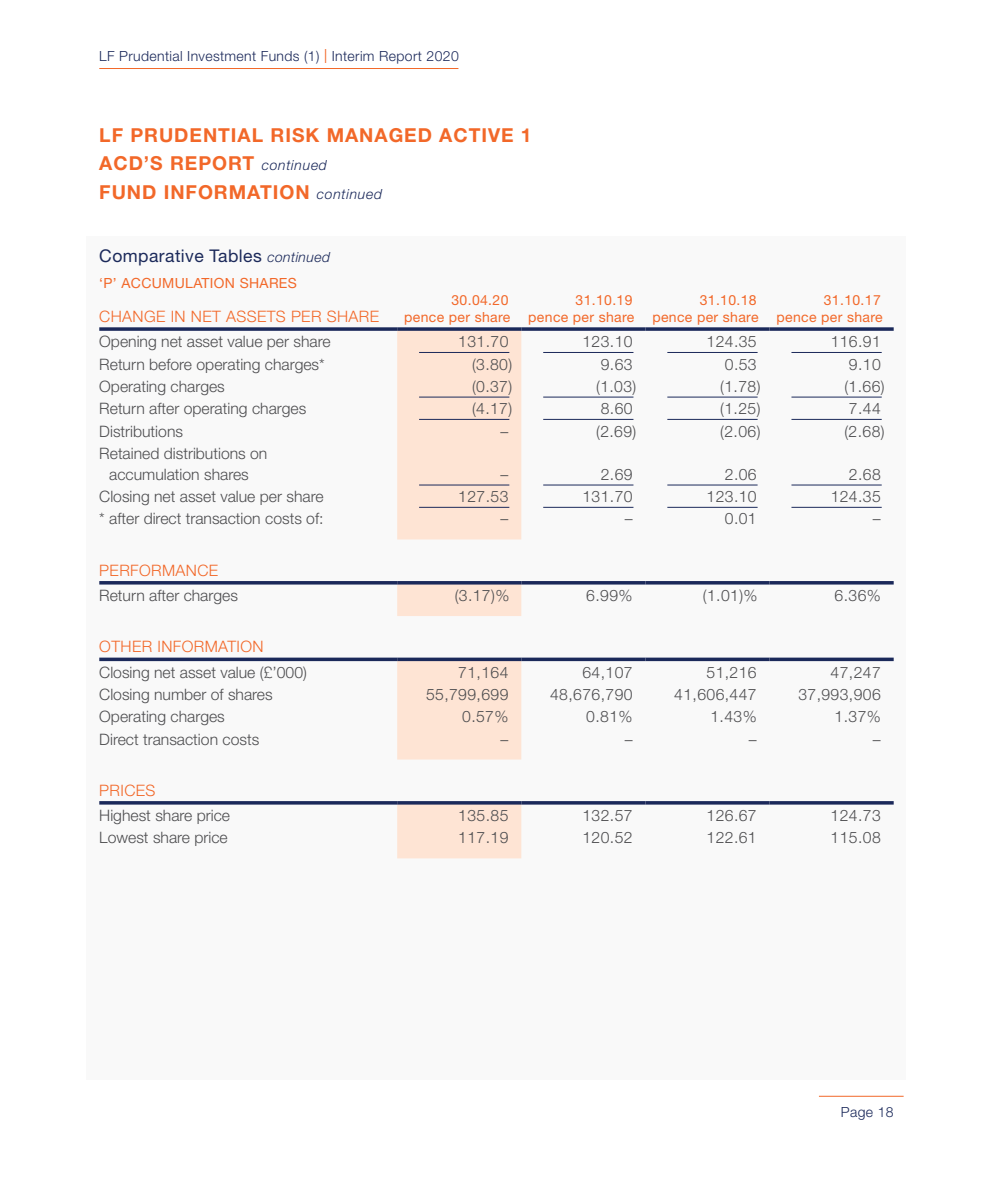
<style>
.page{position:relative;width:993px;height:1191px;background:#fff}
.page>*{position:absolute;margin:0;border:0;box-sizing:border-box;transform-origin:0 0}
.t1{font:700 19.25px/28px "Helvetica Neue";letter-spacing:.05em;color:#f26829}
.t2{font:17.5px "Helvetica Neue";letter-spacing:.025em;color:#1b295a}
.t3{font:300 15.75px/21px "Helvetica Neue";color:#4d4d4f;text-align:center}
.t4{font:300 15.75px "Helvetica Neue";letter-spacing:.025em;color:#f26829}
.t5{font:14px/16.8px "Helvetica Neue";letter-spacing:.025em;color:#f26829;text-align:right}
.t6{font:300 14px "Helvetica Neue";letter-spacing:.025em;color:#1b295a}
.s1{font-weight:400;color:#f26829}
.s2{font-weight:300;font-style:italic;font-size:14px;color:#1b295a}
.s3{font-weight:300;font-style:italic;font-size:14px}
</style>
<div class="page">
<div style="left:87px;top:236px;width:818px;height:843px;background:#f9f9f9"></div>
<hr style="left:99px;top:68px;width:359px;height:1px;background:#f26829">
<hr style="left:818px;top:1095px;width:85px;height:1px;background:#f26829">
<div style="left:397px;top:331px;width:124px;height:208px;background:#fee4d4"></div>
<svg style="left:99px;top:327px;width:298px;height:4px"></svg>
<svg style="left:397px;top:327px;width:124px;height:4px"></svg>
<svg style="left:521px;top:327px;width:124px;height:4px"></svg>
<svg style="left:645px;top:327px;width:124px;height:4px"></svg>
<svg style="left:769px;top:327px;width:124px;height:4px"></svg>
<hr style="left:419px;top:352px;width:90px;height:1px;background:#1b295a">
<hr style="left:543px;top:352px;width:90px;height:1px;background:#1b295a">
<hr style="left:667px;top:352px;width:90px;height:1px;background:#1b295a">
<hr style="left:791px;top:352px;width:90px;height:1px;background:#1b295a">
<hr style="left:419px;top:397px;width:90px;height:1px;background:#1b295a">
<hr style="left:543px;top:397px;width:90px;height:1px;background:#1b295a">
<hr style="left:667px;top:397px;width:90px;height:1px;background:#1b295a">
<hr style="left:791px;top:397px;width:90px;height:1px;background:#1b295a">
<hr style="left:419px;top:419px;width:90px;height:1px;background:#1b295a">
<hr style="left:543px;top:419px;width:90px;height:1px;background:#1b295a">
<hr style="left:667px;top:419px;width:90px;height:1px;background:#1b295a">
<hr style="left:791px;top:419px;width:90px;height:1px;background:#1b295a">
<hr style="left:419px;top:485px;width:90px;height:1px;background:#1b295a">
<hr style="left:543px;top:485px;width:90px;height:1px;background:#1b295a">
<hr style="left:667px;top:485px;width:90px;height:1px;background:#1b295a">
<hr style="left:791px;top:485px;width:90px;height:1px;background:#1b295a">
<hr style="left:419px;top:507px;width:90px;height:1px;background:#1b295a">
<hr style="left:543px;top:507px;width:90px;height:1px;background:#1b295a">
<hr style="left:667px;top:507px;width:90px;height:1px;background:#1b295a">
<hr style="left:791px;top:507px;width:90px;height:1px;background:#1b295a">
<div style="left:397px;top:584px;width:124px;height:32px;background:#fee4d4"></div>
<hr style="left:99px;top:581px;width:298px;height:3px;background:#1b295a">
<hr style="left:397px;top:581px;width:124px;height:3px;background:#1b295a">
<hr style="left:521px;top:581px;width:124px;height:3px;background:#1b295a">
<hr style="left:645px;top:581px;width:124px;height:3px;background:#1b295a">
<hr style="left:769px;top:581px;width:124px;height:3px;background:#1b295a">
<div style="left:397px;top:661px;width:124px;height:98px;background:#fee4d4"></div>
<svg style="left:99px;top:657px;width:298px;height:4px"></svg>
<svg style="left:397px;top:657px;width:124px;height:4px"></svg>
<svg style="left:521px;top:657px;width:124px;height:4px"></svg>
<svg style="left:645px;top:657px;width:124px;height:4px"></svg>
<svg style="left:769px;top:657px;width:124px;height:4px"></svg>
<div style="left:397px;top:804px;width:124px;height:54px;background:#fee4d4"></div>
<hr style="left:99px;top:801px;width:298px;height:3px;background:#1b295a">
<hr style="left:397px;top:801px;width:124px;height:3px;background:#1b295a">
<hr style="left:521px;top:801px;width:124px;height:3px;background:#1b295a">
<hr style="left:645px;top:801px;width:124px;height:3px;background:#1b295a">
<hr style="left:769px;top:801px;width:124px;height:3px;background:#1b295a">
<p class="t6" style="left:99px;top:47px;width:361px">LF Prudential Investment Funds (1) <span class="s1">|</span> Interim Report 2020</p>
<p class="t1" style="left:99px;top:121px;width:433px">LF PRUDENTIAL RISK MANAGED ACTIVE 1<br>ACD’S REPORT <span class="s2">continued<br></span>FUND INFORMATION <span class="s2">continued</span></p>
<p class="t2" style="left:99px;top:245px;width:232px">Comparative Tables <span class="s3">continued</span></p>
<p class="t5" style="left:99px;top:275px;width:199px">‘P’ ACCUMULATION SHARES</p>
<p class="t4" style="left:99px;top:307px;width:281px">CHANGE IN NET ASSETS PER SHARE</p>
<p class="t5" style="left:404px;top:292px;width:108px">30.04.20<br>pence per share</p>
<p class="t5" style="left:528px;top:292px;width:108px">31.10.19<br>pence per share</p>
<p class="t5" style="left:652px;top:292px;width:108px">31.10.18<br>pence per share</p>
<p class="t5" style="left:776px;top:292px;width:108px">31.10.17<br>pence per share</p>
<p class="t3" style="left:99px;top:331px;width:233px">Opening net asset value per share</p>
<p class="t3" style="left:458px;top:331px;width:52px">131.70</p>
<p class="t3" style="left:582px;top:331px;width:52px">123.10</p>
<p class="t3" style="left:706px;top:331px;width:52px">124.35</p>
<p class="t3" style="left:830px;top:331px;width:52px">116.91</p>
<p class="t3" style="left:99px;top:353px;width:227px">Return before operating charges*</p>
<p class="t3" style="left:472px;top:353px;width:42px">(3.80)</p>
<p class="t3" style="left:600px;top:353px;width:33px">9.63</p>
<p class="t3" style="left:724px;top:353px;width:33px">0.53</p>
<p class="t3" style="left:848px;top:353px;width:33px">9.10</p>
<p class="t3" style="left:99px;top:375px;width:127px">Operating charges</p>
<p class="t3" style="left:472px;top:375px;width:42px">(0.37)</p>
<p class="t3" style="left:596px;top:375px;width:42px">(1.03)</p>
<p class="t3" style="left:720px;top:375px;width:42px">(1.78)</p>
<p class="t3" style="left:844px;top:375px;width:42px">(1.66)</p>
<p class="t3" style="left:99px;top:398px;width:208px">Return after operating charges</p>
<p class="t3" style="left:472px;top:398px;width:42px">(4.17)</p>
<p class="t3" style="left:600px;top:398px;width:33px">8.60</p>
<p class="t3" style="left:720px;top:398px;width:42px">(1.25)</p>
<p class="t3" style="left:848px;top:398px;width:33px">7.44</p>
<p class="t3" style="left:99px;top:420px;width:85px">Distributions</p>
<p class="t3" style="left:500px;top:420px;width:9px">–</p>
<p class="t3" style="left:596px;top:420px;width:42px">(2.69)</p>
<p class="t3" style="left:720px;top:420px;width:42px">(2.06)</p>
<p class="t3" style="left:844px;top:420px;width:42px">(2.68)</p>
<p class="t3" style="left:99px;top:442px;width:170px">Retained distributions on accumulation shares</p>
<p class="t3" style="left:500px;top:463px;width:9px">–</p>
<p class="t3" style="left:600px;top:463px;width:33px">2.69</p>
<p class="t3" style="left:724px;top:463px;width:33px">2.06</p>
<p class="t3" style="left:848px;top:463px;width:33px">2.68</p>
<p class="t3" style="left:99px;top:486px;width:226px">Closing net asset value per share</p>
<p class="t3" style="left:458px;top:486px;width:52px">127.53</p>
<p class="t3" style="left:582px;top:486px;width:52px">131.70</p>
<p class="t3" style="left:706px;top:486px;width:52px">123.10</p>
<p class="t3" style="left:830px;top:486px;width:52px">124.35</p>
<p class="t3" style="left:99px;top:508px;width:226px">* after direct transaction costs of:</p>
<p class="t3" style="left:500px;top:508px;width:9px">–</p>
<p class="t3" style="left:624px;top:508px;width:9px">–</p>
<p class="t3" style="left:724px;top:508px;width:33px">0.01</p>
<p class="t3" style="left:872px;top:508px;width:9px">–</p>
<p class="t4" style="left:99px;top:560px;width:120px">PERFORMANCE</p>
<p class="t3" style="left:99px;top:584px;width:140px">Return after charges</p>
<p class="t3" style="left:454px;top:584px;width:56px">(3.17)%</p>
<p class="t3" style="left:586px;top:584px;width:48px">6.99%</p>
<p class="t3" style="left:702px;top:584px;width:56px">(1.01)%</p>
<p class="t3" style="left:834px;top:584px;width:48px">6.36%</p>
<p class="t4" style="left:99px;top:637px;width:166px">OTHER INFORMATION</p>
<p class="t3" style="left:99px;top:661px;width:209px">Closing net asset value (£’000)</p>
<p class="t3" style="left:458px;top:661px;width:52px">71,164</p>
<p class="t3" style="left:582px;top:661px;width:52px">64,107</p>
<p class="t3" style="left:706px;top:661px;width:52px">51,216</p>
<p class="t3" style="left:830px;top:661px;width:52px">47,247</p>
<p class="t3" style="left:99px;top:683px;width:175px">Closing number of shares</p>
<p class="t3" style="left:426px;top:683px;width:84px">55,799,699</p>
<p class="t3" style="left:550px;top:683px;width:84px">48,676,790</p>
<p class="t3" style="left:674px;top:683px;width:84px">41,606,447</p>
<p class="t3" style="left:798px;top:683px;width:84px">37,993,906</p>
<p class="t3" style="left:99px;top:706px;width:127px">Operating charges</p>
<p class="t3" style="left:462px;top:706px;width:48px">0.57%</p>
<p class="t3" style="left:586px;top:706px;width:48px">0.81%</p>
<p class="t3" style="left:710px;top:706px;width:48px">1.43%</p>
<p class="t3" style="left:834px;top:706px;width:48px">1.37%</p>
<p class="t3" style="left:99px;top:728px;width:161px">Direct transaction costs</p>
<p class="t3" style="left:500px;top:728px;width:9px">–</p>
<p class="t3" style="left:624px;top:728px;width:9px">–</p>
<p class="t3" style="left:748px;top:728px;width:9px">–</p>
<p class="t3" style="left:872px;top:728px;width:9px">–</p>
<p class="t4" style="left:99px;top:780px;width:58px">PRICES</p>
<p class="t3" style="left:99px;top:804px;width:132px">Highest share price</p>
<p class="t3" style="left:458px;top:804px;width:52px">135.85</p>
<p class="t3" style="left:582px;top:804px;width:52px">132.57</p>
<p class="t3" style="left:706px;top:804px;width:52px">126.67</p>
<p class="t3" style="left:830px;top:804px;width:52px">124.73</p>
<p class="t3" style="left:99px;top:827px;width:130px">Lowest share price</p>
<p class="t3" style="left:458px;top:827px;width:52px">117.19</p>
<p class="t3" style="left:582px;top:827px;width:52px">120.52</p>
<p class="t3" style="left:706px;top:827px;width:52px">122.61</p>
<p class="t3" style="left:830px;top:827px;width:52px">115.08</p>
<p class="t6" style="left:840px;top:1103px;width:54px">Page 18</p>
</div>
